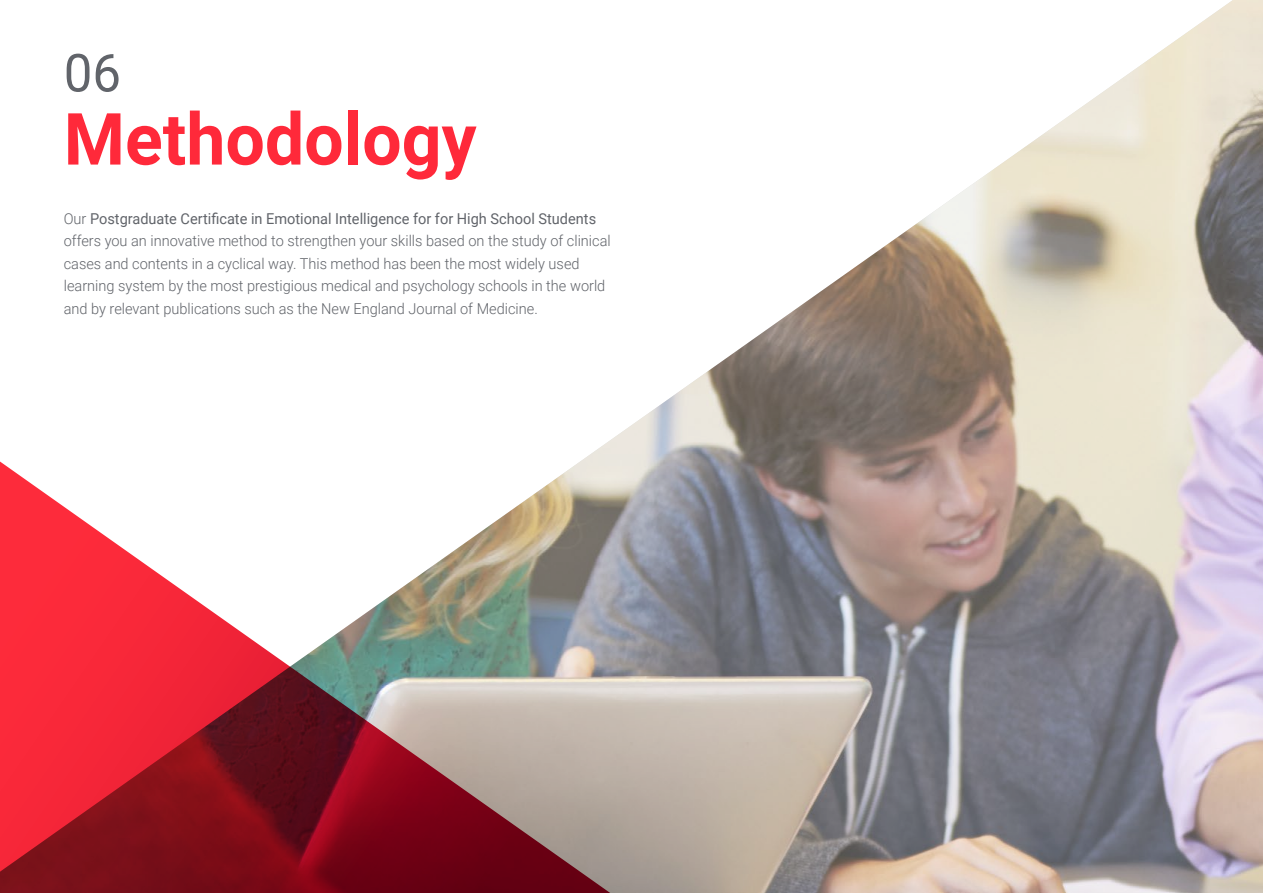
<style>
.page{position:relative;width:1263px;height:893px;background:#fff}
.page>*{position:absolute;margin:0;border:0;box-sizing:border-box;transform-origin:0 0}
.t1{font:700 72px "Roboto";color:#ff293a}
.t2{font:52.5px "Roboto";color:#61646a}
.t3{font:300 15px/22.5px "Roboto";color:#61646a}
.s1{font-weight:400}
</style>
<div class="page">
<img style="left:602px;top:0;width:661px;height:893px">
<svg style="left:0;top:446px;width:640px;height:447px"></svg>
<h2 class="t2" style="left:64px;top:36px;width:59px">06</h2>
<h1 class="t1" style="left:64px;top:89px;width:414px">Methodology</h1>
<p class="t3" style="left:64px;top:207px;width:548px">Our <span class="s1">Postgraduate Certificate in Emotional Intelligence for for High School Students </span>offers you an innovative method to strengthen your skills based on the study of clinical cases and contents in a cyclical way. This method has been the most widely used learning system by the most prestigious medical and psychology schools in the world and by relevant publications such as the New England Journal of Medicine.</p>
</div>
